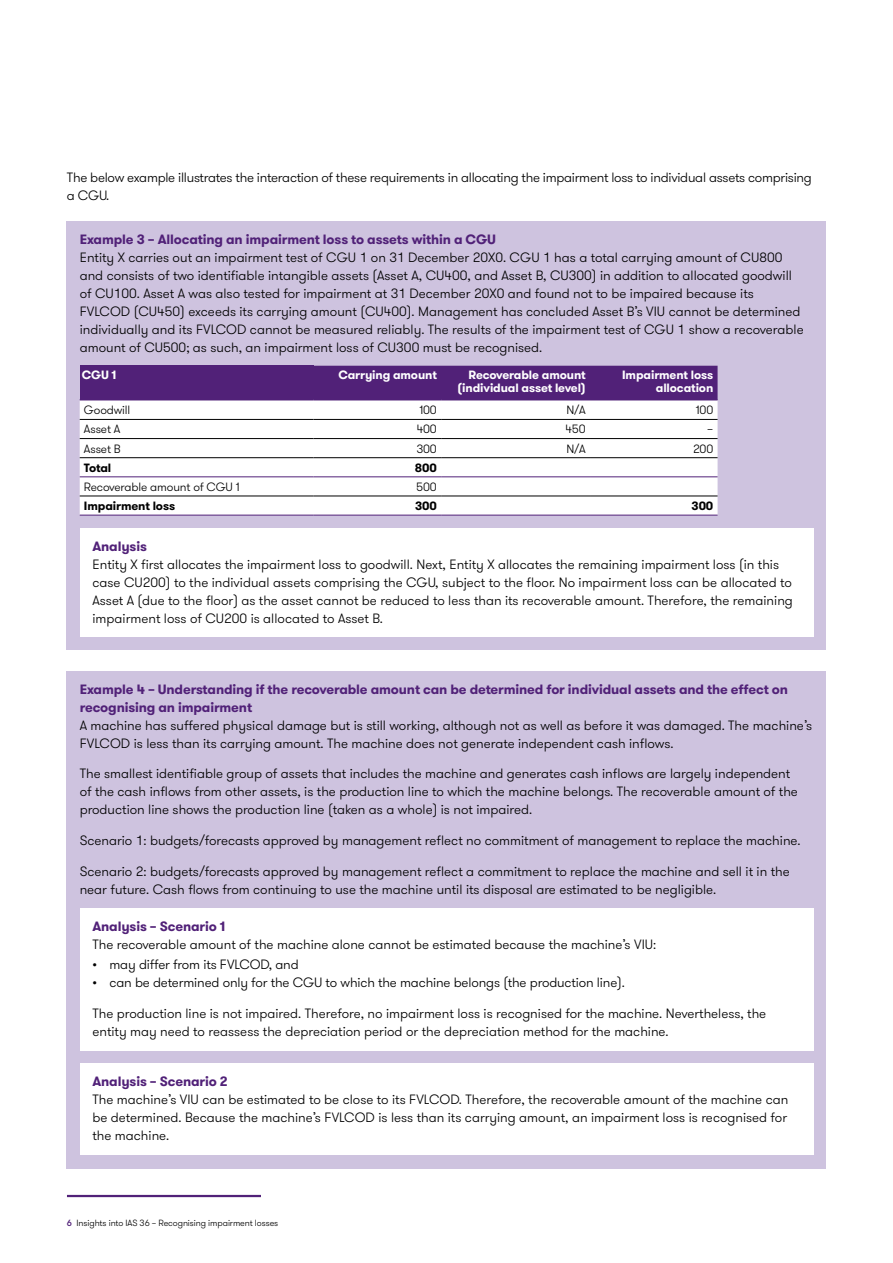
<style>
.page{position:relative;width:893px;height:1263px;background:#fff}
.page>*{position:absolute;margin:0;border:0;box-sizing:border-box;transform-origin:0 0}
.t1{font:300 13.5px/18px "GT Walsheim Pro";color:#000}
.t2{font:700 13.5px/18px "GT Walsheim Pro";letter-spacing:-.01em;color:#512178}
.t3{font:300 13.5px/18px "GT Walsheim Pro";letter-spacing:-.02em;color:#000}
.t4{font:700 12px/13.5px "GT Walsheim Pro";letter-spacing:-.01em;color:#fff;text-align:right}
.t5{font:300 12px "GT Walsheim Pro";letter-spacing:-.01em;color:#000}
.t6{font:700 12px "GT Walsheim Pro";letter-spacing:-.01em;color:#000}
.t7{font:300 9px "GT Walsheim Pro";letter-spacing:-.01em;color:#000}
.s1{font-weight:500;color:#512178}
</style>
<div class="page">
<hr style="left:67px;top:1195px;width:194px;height:2px;background:#512178">
<div style="left:67px;top:221px;width:759px;height:428px;background:#cec3df"></div>
<div style="left:67px;top:671px;width:759px;height:497px;background:#cec3df"></div>
<div style="left:80px;top:528px;width:733px;height:109px;background:#fff"></div>
<div style="left:80px;top:908px;width:733px;height:142px;background:#fff"></div>
<div style="left:80px;top:1063px;width:733px;height:91px;background:#fff"></div>
<div style="left:80px;top:366px;width:234px;height:34px;background:#512178"></div>
<div style="left:314px;top:366px;width:404px;height:33px;background:#512178"></div>
<div style="left:80px;top:400px;width:638px;height:115px;background:#fff"></div>
<hr style="left:314px;top:399px;width:127px;height:1px;background:#512178">
<hr style="left:441px;top:399px;width:149px;height:1px;background:#512178">
<hr style="left:590px;top:399px;width:128px;height:1px;background:#512178">
<hr style="left:80px;top:476px;width:234px;height:1px;background:#512178">
<hr style="left:314px;top:476px;width:127px;height:1px;background:#512178">
<hr style="left:441px;top:476px;width:149px;height:1px;background:#512178">
<hr style="left:590px;top:476px;width:128px;height:1px;background:#512178">
<hr style="left:80px;top:515px;width:234px;height:1px;background:#512178">
<hr style="left:314px;top:515px;width:127px;height:1px;background:#512178">
<hr style="left:441px;top:515px;width:149px;height:1px;background:#512178">
<hr style="left:590px;top:515px;width:128px;height:1px;background:#512178">
<hr style="left:80px;top:419px;width:234px;height:1px;background:#000">
<hr style="left:314px;top:419px;width:127px;height:1px;background:#000">
<hr style="left:441px;top:419px;width:149px;height:1px;background:#000">
<hr style="left:590px;top:419px;width:128px;height:1px;background:#000">
<hr style="left:80px;top:438px;width:234px;height:1px;background:#000">
<hr style="left:314px;top:438px;width:127px;height:1px;background:#000">
<hr style="left:441px;top:438px;width:149px;height:1px;background:#000">
<hr style="left:590px;top:438px;width:128px;height:1px;background:#000">
<hr style="left:80px;top:457px;width:234px;height:1px;background:#000">
<hr style="left:314px;top:457px;width:127px;height:1px;background:#000">
<hr style="left:441px;top:457px;width:149px;height:1px;background:#000">
<hr style="left:590px;top:457px;width:128px;height:1px;background:#000">
<hr style="left:80px;top:496px;width:234px;height:1px;background:#000">
<hr style="left:314px;top:496px;width:127px;height:1px;background:#000">
<hr style="left:441px;top:496px;width:149px;height:1px;background:#000">
<hr style="left:590px;top:496px;width:128px;height:1px;background:#000">
<p class="t3" style="left:67px;top:169px;width:746px">The below example illustrates the interaction of these requirements in allocating the impairment loss to individual assets comprising a CGU.</p>
<p class="t2" style="left:80px;top:230px;width:418px">Example 3 – Allocating an impairment loss to assets within a CGU</p>
<p class="t1" style="left:80px;top:249px;width:725px">Entity X carries out an impairment test of CGU 1 on 31 December 20X0. CGU 1 has a total carrying amount of CU800 and consists of two identifiable intangible assets (Asset A, CU400, and Asset B, CU300) in addition to allocated goodwill of CU100. Asset A was also tested for impairment at 31 December 20X0 and found not to be impaired because its FVLCOD (CU450) exceeds its carrying amount (CU400). Management has concluded Asset B’s VIU cannot be determined individually and its FVLCOD cannot be measured reliably. The results of the impairment test of CGU 1 show a recoverable amount of CU500; as such, an impairment loss of CU300 must be recognised.</p>
<p class="t4" style="left:82px;top:368px;width:36px">CGU 1</p>
<p class="t4" style="left:338px;top:368px;width:100px">Carrying amount</p>
<p class="t4" style="left:458px;top:368px;width:130px">Recoverable amount (individual asset level)</p>
<p class="t4" style="left:622px;top:368px;width:93px">Impairment loss allocation</p>
<p class="t5" style="left:84px;top:403px;width:48px">Goodwill</p>
<p class="t5" style="left:419px;top:403px;width:19px">100</p>
<p class="t5" style="left:566px;top:403px;width:21px">N/A</p>
<p class="t5" style="left:696px;top:403px;width:19px">100</p>
<p class="t5" style="left:84px;top:422px;width:38px">Asset A</p>
<p class="t5" style="left:417px;top:422px;width:22px">400</p>
<p class="t5" style="left:565px;top:422px;width:22px">450</p>
<p class="t5" style="left:707px;top:422px;width:8px">–</p>
<p class="t5" style="left:84px;top:441px;width:38px">Asset B</p>
<p class="t5" style="left:417px;top:441px;width:22px">300</p>
<p class="t5" style="left:566px;top:441px;width:21px">N/A</p>
<p class="t5" style="left:693px;top:441px;width:21px">200</p>
<p class="t6" style="left:84px;top:460px;width:29px">Total</p>
<p class="t6" style="left:415px;top:460px;width:23px">800</p>
<p class="t5" style="left:84px;top:479px;width:157px">Recoverable amount of CGU 1</p>
<p class="t5" style="left:416px;top:479px;width:22px">500</p>
<p class="t6" style="left:84px;top:498px;width:93px">Impairment loss</p>
<p class="t6" style="left:415px;top:498px;width:23px">300</p>
<p class="t6" style="left:692px;top:498px;width:23px">300</p>
<p class="t2" style="left:92px;top:538px;width:56px">Analysis</p>
<p class="t1" style="left:92px;top:556px;width:702px">Entity X first allocates the impairment loss to goodwill. Next, Entity X allocates the remaining impairment loss (in this case CU200) to the individual assets comprising the CGU, subject to the floor. No impairment loss can be allocated to Asset A (due to the floor) as the asset cannot be reduced to less than its recoverable amount. Therefore, the remaining impairment loss of CU200 is allocated to Asset B.</p>
<p class="t2" style="left:80px;top:680px;width:710px">Example 4 – Understanding if the recoverable amount can be determined for individual assets and the effect on recognising an impairment</p>
<p class="t1" style="left:80px;top:716px;width:734px">A machine has suffered physical damage but is still working, although not as well as before it was damaged. The machine’s<br>FVLCOD is less than its carrying amount. The machine does not generate independent cash inflows.</p>
<p class="t1" style="left:80px;top:765px;width:720px">The smallest identifiable group of assets that includes the machine and generates cash inflows are largely independent of the cash inflows from other assets, is the production line to which the machine belongs. The recoverable amount of the production line shows the production line (taken as a whole) is not impaired.</p>
<p class="t1" style="left:80px;top:832px;width:722px">Scenario 1: budgets/forecasts approved by management reflect no commitment of management to replace the machine.</p>
<p class="t1" style="left:80px;top:862px;width:711px">Scenario 2: budgets/forecasts approved by management reflect a commitment to replace the machine and sell it in the near future. Cash flows from continuing to use the machine until its disposal are estimated to be negligible.</p>
<p class="t2" style="left:92px;top:917px;width:134px">Analysis – Scenario 1</p>
<p class="t1" style="left:92px;top:935px;width:565px">The recoverable amount of the machine alone cannot be estimated because the machine’s VIU:</p>
<p class="t1" style="left:92px;top:955px;width:208px">• may differ from its FVLCOD, and</p>
<p class="t1" style="left:92px;top:973px;width:534px">• can be determined only for the CGU to which the machine belongs (the production line).</p>
<p class="t1" style="left:92px;top:1004px;width:675px">The production line is not impaired. Therefore, no impairment loss is recognised for the machine. Nevertheless, the entity may need to reassess the depreciation period or the depreciation method for the machine.</p>
<p class="t2" style="left:92px;top:1072px;width:137px">Analysis – Scenario 2</p>
<p class="t1" style="left:92px;top:1090px;width:697px;text-align:justify">The machine’s VIU can be estimated to be close to its FVLCOD. Therefore, the recoverable amount of the machine can be determined. Because the machine’s FVLCOD is less than its carrying amount, an impairment loss is recognised for the machine.</p>
<p class="t7" style="left:67px;top:1217px;width:213px"><span class="s1">6</span> Insights into IAS 36 – Recognising impairment losses</p>
</div>
